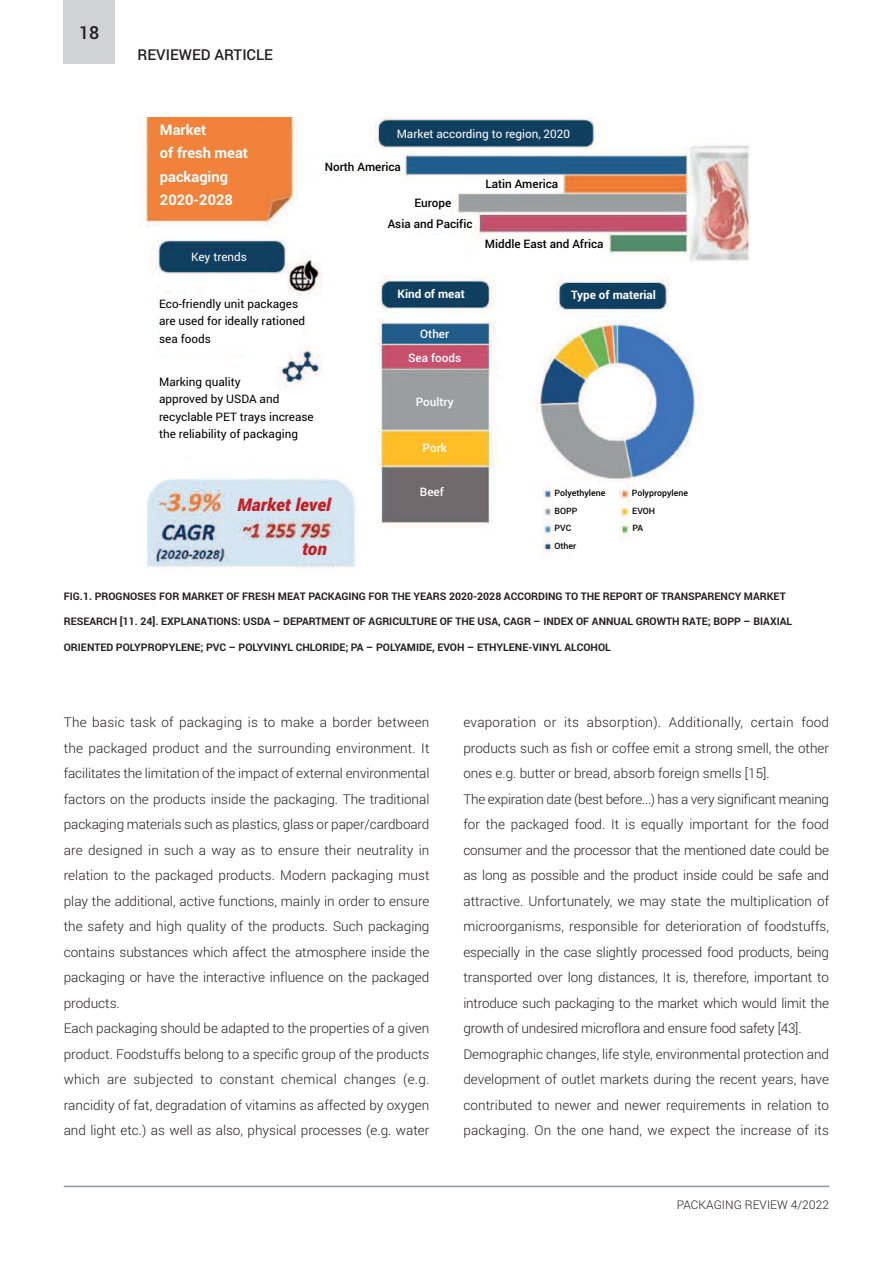
<style>
.page{position:relative;width:893px;height:1263px;background:#fff}
.page>*{position:absolute;margin:0;border:0;box-sizing:border-box;transform-origin:0 0}
.t1{font:500 18px "Roboto";color:#231f20}
.t2{font:italic 900 17.55px "Roboto";letter-spacing:.005em;color:#c12025}
.t3{font:500 15px "Roboto";color:#231f20}
.t4{font:700 14.7px/23.4px "Roboto";color:#fff}
.t5{font:300 13.5px/25.5px "Roboto";color:#231f20}
.t6{font:300 12px "Roboto";color:#231f20}
.t7{font:11.7px/17.5px "Roboto";color:#000001}
.t8{font:500 11.7px/20.1px "Roboto";color:#000001;text-align:center}
.t9{font:11.7px "Roboto";color:#fff}
.t10{font:500 11.7px/23.4px "Roboto";color:#fff;text-align:center}
.t11{font:700 11.7px "Roboto";color:#fff}
.t12{font:700 10.5px "Roboto";color:#231f20}
.t13{font:500 8.85px "Roboto";color:#000001}
</style>
<div class="page">
<img style="left:139px;top:117px;width:611px;height:451px">
<div style="left:64px;top:0;width:51px;height:64px;background:#d1d2d4"></div>
<hr style="left:64px;top:1186px;width:765px;height:1px;background:#939598">
<h1 class="t1" style="left:79px;top:22px;width:22px">18</h1>
<p class="t3" style="left:138px;top:46px;width:137px">REVIEWED ARTICLE</p>
<p class="t4" style="left:160px;top:117px;width:90px">Market<br>of fresh meat packaging<br>2020-2028</p>
<p class="t9" style="left:397px;top:126px;width:175px">Market according to region, 2020</p>
<p class="t8" style="left:325px;top:156px;width:78px">North America</p>
<p class="t8" style="left:388px;top:193px;width:86px">Europe<br>Asia and Pacific</p>
<p class="t8" style="left:485px;top:174px;width:74px">Latin America</p>
<p class="t8" style="left:485px;top:234px;width:120px">Middle East and Africa</p>
<p class="t9" style="left:191px;top:249px;width:57px">Key trends</p>
<p class="t7" style="left:159px;top:294px;width:148px">Eco-friendly unit packages are used for ideally rationed sea foods</p>
<p class="t7" style="left:159px;top:372px;width:156px">Marking quality<br>approved by USDA and recyclable PET trays increase the reliability of packaging</p>
<p class="t11" style="left:398px;top:286px;width:69px">Kind of meat</p>
<p class="t10" style="left:408px;top:322px;width:54px">Other<br>Sea foods</p>
<p class="t10" style="left:416px;top:389px;width:39px">Poultry</p>
<p class="t10" style="left:423px;top:436px;width:26px">Pork</p>
<p class="t10" style="left:420px;top:480px;width:26px">Beef</p>
<p class="t11" style="left:571px;top:287px;width:86px">Type of material</p>
<p class="t13" style="left:555px;top:487px;width:52px">Polyethylene</p>
<p class="t13" style="left:632px;top:487px;width:58px">Polypropylene</p>
<p class="t13" style="left:555px;top:504px;width:24px">BOPP</p>
<p class="t13" style="left:632px;top:504px;width:24px">EVOH</p>
<p class="t13" style="left:555px;top:522px;width:18px">PVC</p>
<p class="t13" style="left:633px;top:522px;width:12px">PA</p>
<p class="t13" style="left:555px;top:540px;width:23px">Other</p>
<p class="t2" style="left:237px;top:492px;width:95px">Market level</p>
<p class="t2" style="left:302px;top:536px;width:26px">ton</p>
<p class="t12" style="left:64px;top:590px;width:723px">FIG.1. PROGNOSES FOR MARKET OF FRESH MEAT PACKAGING FOR THE YEARS 2020-2028 ACCORDING TO THE REPORT OF TRANSPARENCY MARKET</p>
<p class="t12" style="left:64px;top:615px;width:730px">RESEARCH [11. 24]. EXPLANATIONS: USDA – DEPARTMENT OF AGRICULTURE OF THE USA, CAGR – INDEX OF ANNUAL GROWTH RATE; BOPP – BIAXIAL</p>
<p class="t12" style="left:64px;top:641px;width:549px">ORIENTED POLYPROPYLENE; PVC – POLYVINYL CHLORIDE; PA – POLYAMIDE, EVOH – ETHYLENE-VINYL ALCOHOL</p>
<p class="t5" style="left:64px;top:710px;width:367px">The basic task of packaging is to make a border between the packaged product and the surrounding environment. It facilitates the limitation of the impact of external environmental factors on the products inside the packaging. The traditional packaging materials such as plastics, glass or paper/cardboard are designed in such a way as to ensure their neutrality in relation to the packaged products. Modern packaging must play the additional, active functions, mainly in order to ensure the safety and high quality of the products. Such packaging contains substances which affect the atmosphere inside the packaging or have the interactive influence on the packaged products.<br>Each packaging should be adapted to the properties of a given product. Foodstuffs belong to a specific group of the products which are subjected to constant chemical changes (e.g. rancidity of fat, degradation of vitamins as affected by oxygen and light etc.) as well as also, physical processes (e.g. water</p>
<p class="t5" style="left:463px;top:710px;width:367px">evaporation or its absorption). Additionally, certain food products such as fish or coffee emit a strong smell, the other ones e.g. butter or bread, absorb foreign smells [15].<br>The expiration date (best before...) has a very significant meaning for the packaged food. It is equally important for the food consumer and the processor that the mentioned date could be as long as possible and the product inside could be safe and attractive. Unfortunately, we may state the multiplication of microorganisms, responsible for deterioration of foodstuffs, especially in the case slightly processed food products, being transported over long distances, It is, therefore, important to introduce such packaging to the market which would limit the growth of undesired microflora and ensure food safety [43].<br>Demographic changes, life style, environmental protection and development of outlet markets during the recent years, have contributed to newer and newer requirements in relation to packaging. On the one hand, we expect the increase of its</p>
<p class="t6" style="left:677px;top:1197px;width:154px">PACKAGING REVIEW 4/2022</p>
</div>
